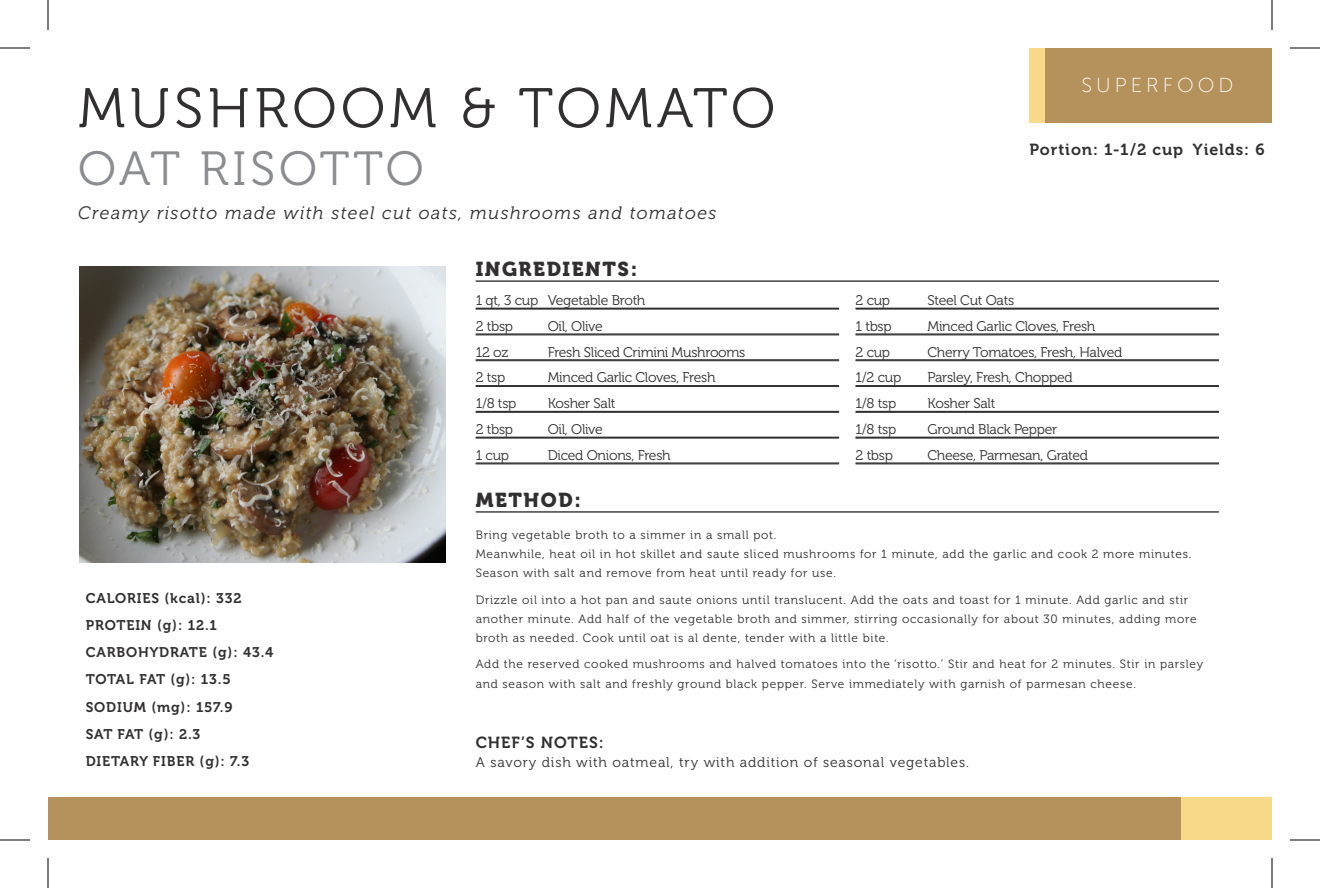
<style>
.page{position:relative;width:1320px;height:888px;background:#fff}
.page>*{position:absolute;margin:0;border:0;box-sizing:border-box;transform-origin:0 0}
.t1{font:55.8px "Museo 300";letter-spacing:.08em;color:#312f30}
.t2{font:47.8px "Museo 300";letter-spacing:.075em;color:#8a8c8f}
.t3{font:20.2px "Museo Sans 100";letter-spacing:.2em;color:#fff}
.t4{font:20px "Museo 900";letter-spacing:.08em;color:#312f30}
.t5{font:italic 18px "Museo 300";letter-spacing:.08em;color:#312f30}
.t6{font:16px "Museo 700";letter-spacing:.06em;color:#312f30}
.t7{font:14px "Museo 300";letter-spacing:-.02em;color:#312f30}
.t8{font:14px "Museo 700";letter-spacing:.06em;color:#312f30}
.t9{font:14px "Museo 300";letter-spacing:.06em;color:#312f30}
.t10{font:14px "Museo 700";letter-spacing:.04em;color:#312f30}
.t11{font:12px/19.2px "Museo 300";letter-spacing:.06em;color:#312f30}
</style>
<div class="page">
<div style="left:48px;top:797px;width:1133px;height:43px;background:#b5925c"></div>
<div style="left:1181px;top:797px;width:91px;height:43px;background:#f9da8b"></div>
<div style="left:1045px;top:48px;width:227px;height:75px;background:#b5925c"></div>
<div style="left:1030px;top:48px;width:15px;height:75px;background:#f9da8b"></div>
<img style="left:79px;top:266px;width:367px;height:297px">
<hr style="left:476px;top:280px;width:743px;height:2px;background:#312f30">
<hr style="left:476px;top:511px;width:743px;height:2px;background:#312f30">
<hr style="left:476px;top:308px;width:363px;height:1px;background:#312f30">
<hr style="left:476px;top:309px;width:363px;height:1px;background:#312f30">
<hr style="left:476px;top:333px;width:363px;height:2px;background:#312f30">
<hr style="left:476px;top:335px;width:363px;height:1px;background:#312f30">
<hr style="left:476px;top:359px;width:363px;height:2px;background:#312f30">
<hr style="left:476px;top:385px;width:363px;height:1px;background:#312f30">
<hr style="left:476px;top:386px;width:363px;height:1px;background:#312f30">
<hr style="left:476px;top:411px;width:363px;height:1px;background:#312f30">
<hr style="left:476px;top:412px;width:363px;height:1px;background:#312f30">
<hr style="left:476px;top:437px;width:363px;height:1px;background:#312f30">
<hr style="left:476px;top:438px;width:363px;height:1px;background:#312f30">
<hr style="left:476px;top:462px;width:363px;height:2px;background:#312f30">
<hr style="left:476px;top:464px;width:363px;height:1px;background:#312f30">
<hr style="left:856px;top:308px;width:363px;height:1px;background:#312f30">
<hr style="left:856px;top:309px;width:363px;height:1px;background:#312f30">
<hr style="left:856px;top:333px;width:363px;height:2px;background:#312f30">
<hr style="left:856px;top:335px;width:363px;height:1px;background:#312f30">
<hr style="left:856px;top:359px;width:363px;height:2px;background:#312f30">
<hr style="left:856px;top:385px;width:363px;height:1px;background:#312f30">
<hr style="left:856px;top:386px;width:363px;height:1px;background:#312f30">
<hr style="left:856px;top:411px;width:363px;height:1px;background:#312f30">
<hr style="left:856px;top:412px;width:363px;height:1px;background:#312f30">
<hr style="left:856px;top:437px;width:363px;height:1px;background:#312f30">
<hr style="left:856px;top:438px;width:363px;height:1px;background:#312f30">
<hr style="left:856px;top:462px;width:363px;height:2px;background:#312f30">
<hr style="left:856px;top:464px;width:363px;height:1px;background:#312f30">
<hr style="left:0;top:48px;width:30px;height:1px;background:#000">
<hr style="left:1290px;top:48px;width:30px;height:1px;background:#000">
<hr style="left:0;top:840px;width:30px;height:1px;background:#000">
<hr style="left:1290px;top:840px;width:30px;height:1px;background:#000">
<hr style="left:48px;top:0;width:1px;height:30px;background:#000">
<hr style="left:48px;top:858px;width:1px;height:30px;background:#000">
<hr style="left:1272px;top:0;width:1px;height:30px;background:#000">
<hr style="left:1272px;top:858px;width:1px;height:30px;background:#000">
<p class="t3" style="left:1081px;top:74px;width:154px">SUPERFOOD</p>
<p class="t1" style="left:78px;top:78px;width:698px">MUSHROOM &amp; TOMATO</p>
<p class="t2" style="left:78px;top:143px;width:347px">OAT RISOTTO</p>
<p class="t6" style="left:1030px;top:141px;width:236px">Portion: 1-1/2 cup Yields: 6</p>
<p class="t5" style="left:78px;top:203px;width:640px">Creamy risotto made with steel cut oats, mushrooms and tomatoes</p>
<p class="t8" style="left:86px;top:590px;width:157px">CALORIES (kcal): 332</p>
<p class="t8" style="left:86px;top:617px;width:133px">PROTEIN (g): 12.1</p>
<p class="t8" style="left:86px;top:645px;width:189px">CARBOHYDRATE (g): 43.4</p>
<p class="t10" style="left:86px;top:672px;width:146px">TOTAL FAT (g): 13.5</p>
<p class="t8" style="left:86px;top:699px;width:148px">SODIUM (mg): 157.9</p>
<p class="t8" style="left:86px;top:726px;width:116px">SAT FAT (g): 2.3</p>
<p class="t8" style="left:86px;top:753px;width:165px">DIETARY FIBER (g): 7.3</p>
<p class="t4" style="left:476px;top:258px;width:163px">INGREDIENTS:</p>
<p class="t7" style="left:476px;top:293px;width:171px">1 qt, 3 cup Vegetable Broth</p>
<p class="t7" style="left:476px;top:318px;width:39px">2 tbsp</p>
<p class="t7" style="left:548px;top:318px;width:57px">Oil, Olive</p>
<p class="t7" style="left:476px;top:344px;width:34px">12 oz</p>
<p class="t7" style="left:548px;top:344px;width:199px">Fresh Sliced Crimini Mushrooms</p>
<p class="t7" style="left:476px;top:370px;width:31px">2 tsp</p>
<p class="t7" style="left:548px;top:370px;width:169px">Minced Garlic Cloves, Fresh</p>
<p class="t7" style="left:476px;top:396px;width:42px">1/8 tsp</p>
<p class="t7" style="left:548px;top:396px;width:69px">Kosher Salt</p>
<p class="t7" style="left:476px;top:422px;width:39px">2 tbsp</p>
<p class="t7" style="left:548px;top:422px;width:57px">Oil, Olive</p>
<p class="t7" style="left:476px;top:447px;width:35px">1 cup</p>
<p class="t7" style="left:548px;top:447px;width:125px">Diced Onions, Fresh</p>
<p class="t7" style="left:856px;top:293px;width:36px">2 cup</p>
<p class="t7" style="left:928px;top:293px;width:88px">Steel Cut Oats</p>
<p class="t7" style="left:856px;top:318px;width:38px">1 tbsp</p>
<p class="t7" style="left:928px;top:318px;width:169px">Minced Garlic Cloves, Fresh</p>
<p class="t7" style="left:856px;top:344px;width:36px">2 cup</p>
<p class="t7" style="left:928px;top:344px;width:196px">Cherry Tomatoes, Fresh, Halved</p>
<p class="t7" style="left:856px;top:370px;width:47px">1/2 cup</p>
<p class="t7" style="left:928px;top:370px;width:147px">Parsley, Fresh, Chopped</p>
<p class="t7" style="left:856px;top:396px;width:42px">1/8 tsp</p>
<p class="t7" style="left:928px;top:396px;width:69px">Kosher Salt</p>
<p class="t7" style="left:856px;top:422px;width:42px">1/8 tsp</p>
<p class="t7" style="left:928px;top:422px;width:131px">Ground Black Pepper</p>
<p class="t7" style="left:856px;top:447px;width:39px">2 tbsp</p>
<p class="t7" style="left:928px;top:447px;width:162px">Cheese, Parmesan, Grated</p>
<p class="t4" style="left:476px;top:489px;width:107px">METHOD:</p>
<p class="t11" style="left:476px;top:525px;width:302px">Bring vegetable broth to a simmer in a small pot.</p>
<p class="t11" style="left:476px;top:545px;width:717px">Meanwhile, heat oil in hot skillet and saute sliced mushrooms for 1 minute, add the garlic and cook 2 more minutes.<br>Season with salt and remove from heat until ready for use.</p>
<p class="t11" style="left:476px;top:590px;width:722px">Drizzle oil into a hot pan and saute onions until translucent. Add the oats and toast for 1 minute. Add garlic and stir another minute. Add half of the vegetable broth and simmer, stirring occasionally for about 30 minutes, adding more broth as needed. Cook until oat is al dente, tender with a little bite.</p>
<p class="t11" style="left:476px;top:655px;width:729px">Add the reserved cooked mushrooms and halved tomatoes into the ‘risotto.’ Stir and heat for 2 minutes. Stir in parsley and season with salt and freshly ground black pepper. Serve immediately with garnish of parmesan cheese.</p>
<p class="t6" style="left:476px;top:733px;width:130px">CHEF’S NOTES:</p>
<p class="t9" style="left:476px;top:755px;width:495px">A savory dish with oatmeal, try with addition of seasonal vegetables.</p>
</div>
